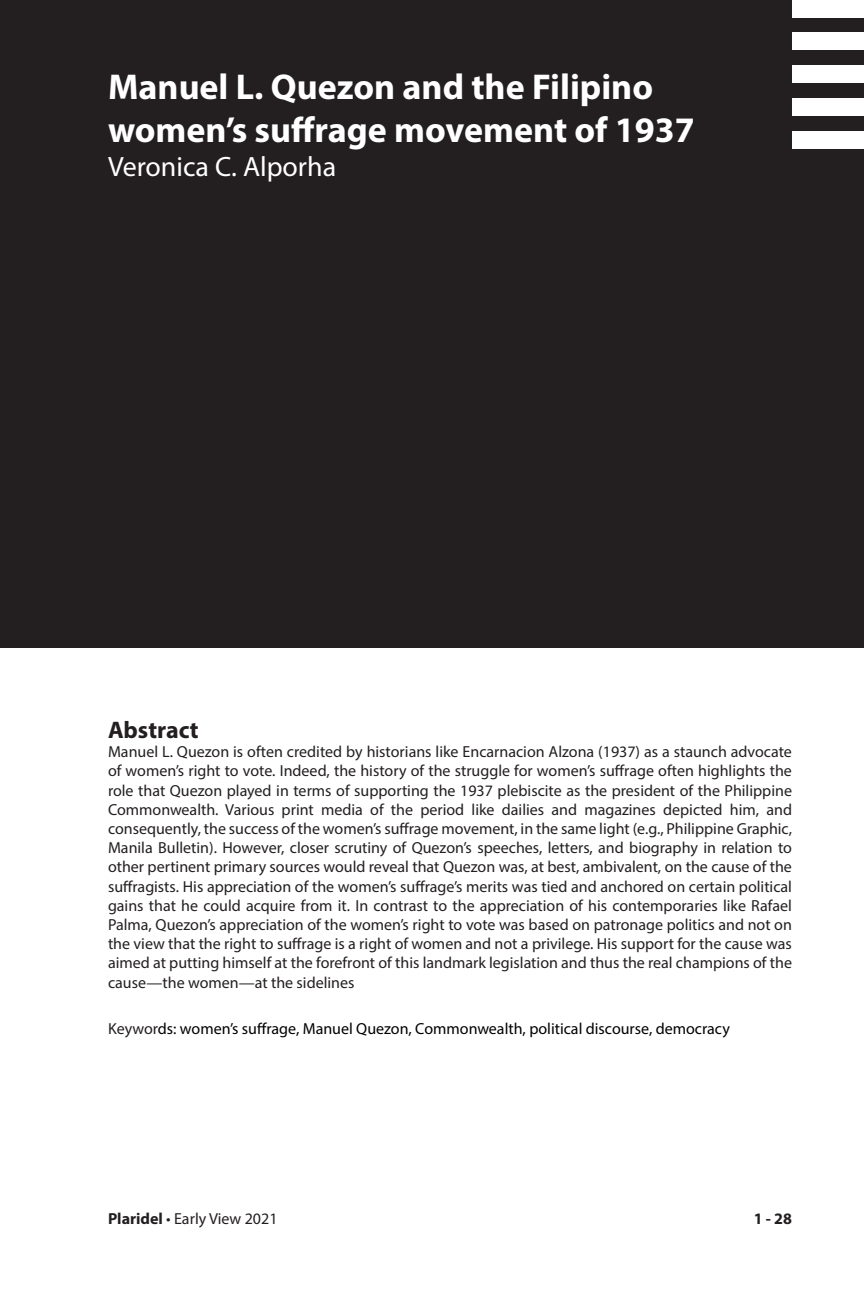
<style>
.page{position:relative;width:864px;height:1296px;background:#fff}
.page>*{position:absolute;margin:0;border:0;box-sizing:border-box;transform-origin:0 0}
.MAIN_AUTHOR{font:700 36px/43.2px "Myriad Pro";color:#fff}
.MAIN_AUTHOR-2{font:28px "Myriad Pro";color:#fff}
.t1{font:700 24px "Myriad Pro";color:#231f20}
.t2{font:16px/19.2px "Myriad Pro";color:#231f20;text-align:justify}
.t3{font:16px "Myriad Pro";color:#000}
.t4{font:700 16px "Myriad Pro";color:#231f20}
.s1{color:#231f20}
.s2{font-weight:700}
</style>
<div class="page">
<div style="left:0;top:0;width:864px;height:648px;background:#231f20"></div>
<div style="left:792px;top:98px;width:72px;height:18px;background:#fff"></div>
<div style="left:792px;top:66px;width:72px;height:17px;background:#fff"></div>
<div style="left:792px;top:33px;width:72px;height:17px;background:#fff"></div>
<div style="left:792px;top:0;width:72px;height:17px;background:#fff"></div>
<div style="left:792px;top:131px;width:72px;height:17px;background:#fff"></div>
<p class="MAIN_AUTHOR" style="left:108px;top:64px;width:588px">Manuel L. Quezon and the Filipino women’s suffrage movement of 1937</p>
<p class="MAIN_AUTHOR-2" style="left:108px;top:149px;width:230px">Veronica C. Alporha</p>
<p class="t1" style="left:108px;top:714px;width:92px">Abstract</p>
<p class="t2" style="left:108px;top:742px;width:686px">Manuel L. Quezon is often credited by historians like Encarnacion Alzona (1937) as a staunch advocate of women’s right to vote. Indeed, the history of the struggle for women’s suffrage often highlights the role that Quezon played in terms of supporting the 1937 plebiscite as the president of the Philippine Commonwealth. Various print media of the period like dailies and magazines depicted him, and consequently, the success of the women’s suffrage movement, in the same light (e.g., Philippine Graphic, Manila Bulletin). However, closer scrutiny of Quezon’s speeches, letters, and biography in relation to other pertinent primary sources would reveal that Quezon was, at best, ambivalent, on the cause of the suffragists. His appreciation of the women’s suffrage’s merits was tied and anchored on certain political gains that he could acquire from it. In contrast to the appreciation of his contemporaries like Rafael Palma, Quezon’s appreciation of the women’s right to vote was based on patronage politics and not on the view that the right to suffrage is a right of women and not a privilege. His support for the cause was aimed at putting himself at the forefront of this landmark legislation and thus the real champions of the cause—the women—at the sidelines</p>
<p class="t3" style="left:108px;top:1019px;width:623px"><span class="s1">Keywor</span>ds: women’s suffrage, Manuel Quezon, Commonwealth, political discourse, democracy</p>
<p class="t2" style="left:108px;top:1209px;width:171px"><span class="s2">Plaridel</span> • Early View 2021</p>
<p class="t4" style="left:754px;top:1208px;width:40px">1 - 28</p>
</div>
